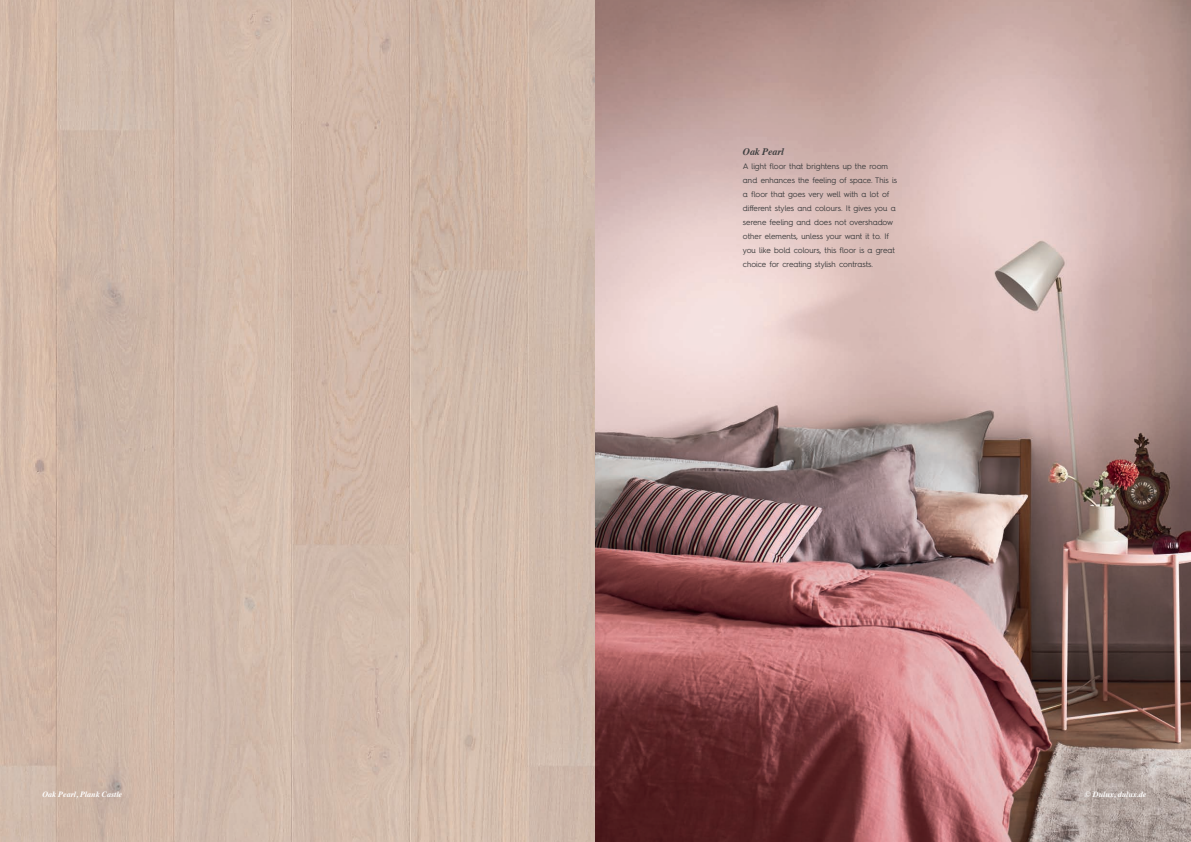
<style>
.page{position:relative;width:1191px;height:842px;background:#fff}
.page>*{position:absolute;margin:0;border:0;box-sizing:border-box;transform-origin:0 0}
.Brødtekst_Engelsk{font:italic 700 10px "Times";letter-spacing:-.01em;color:#3e3e3f}
.Brødtekst_Engelsk-2{font:8px/14px "Hurme Geometric Sans 4";color:#3e3e3f}
.t1{font:italic 700 8px "Times";color:#fff}
</style>
<div class="page">
<img style="left:0;top:0;width:1191px;height:842px">
<p class="Brødtekst_Engelsk" style="left:743px;top:142px;width:43px">Oak Pearl</p>
<p class="Brødtekst_Engelsk-2" style="left:743px;top:158px;width:156px">A light floor that brightens up the room and enhances the feeling of space. This is a floor that goes very well with a lot of different styles and colours. It gives you a serene feeling and does not overshadow other elements, unless your want it to. If you like bold colours, this floor is a great choice for creating stylish contrasts.</p>
<p class="t1" style="left:43px;top:787px;width:81px">Oak Pearl, Plank Castle</p>
<p class="t1" style="left:1085px;top:787px;width:63px">© Dulux, dulux.de</p>
</div>
